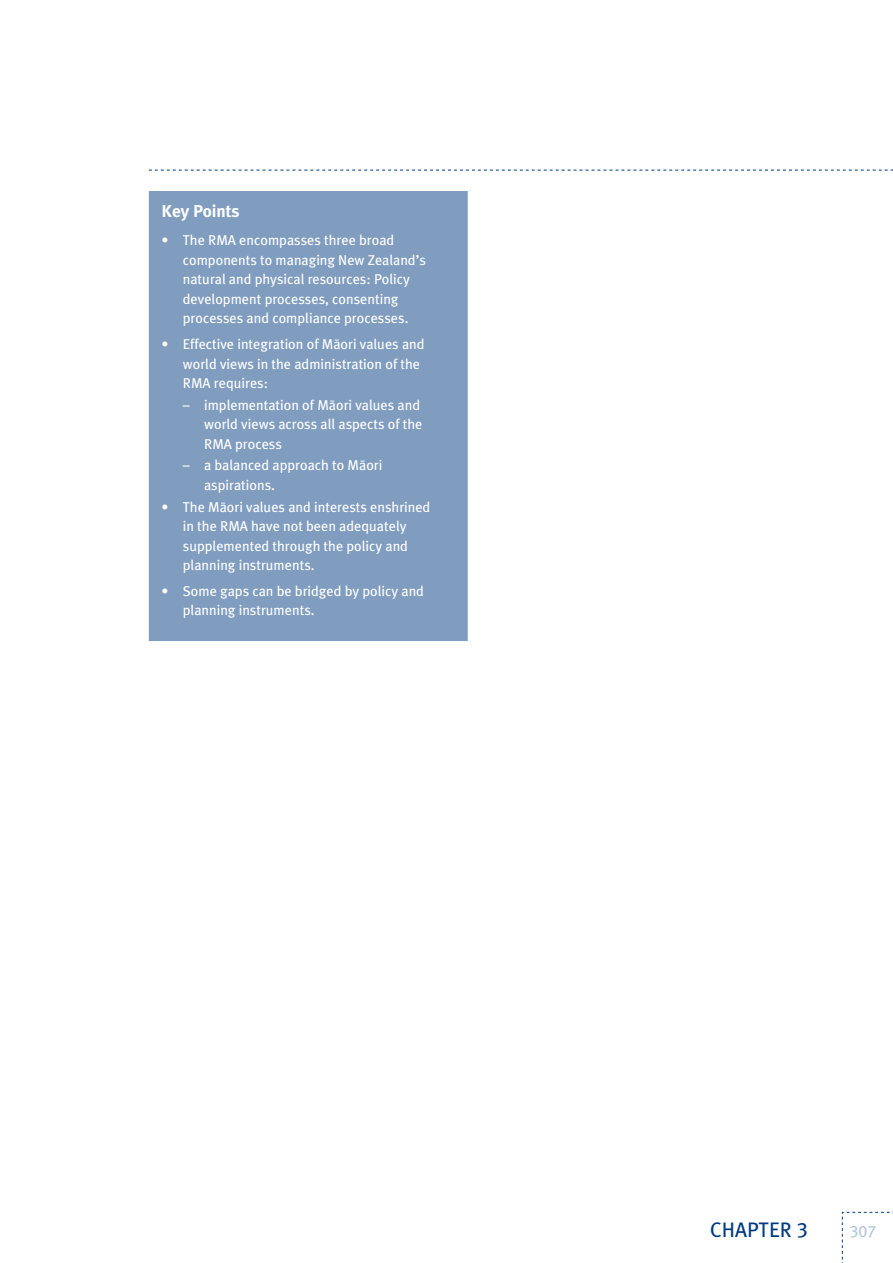
<style>
.page{position:relative;width:893px;height:1263px;background:#fff}
.page>*{position:absolute;margin:0;border:0;box-sizing:border-box;transform-origin:0 0}
.t1{font:21px "Meta Plus Book Maori";color:#013a81}
.t2{font:17.25px "Meta Plus Bold Maori";letter-spacing:-.005em;color:#fff}
.t3{font:16.5px "Meta Plus Book Maori";color:#b3c4d9}
.t4{font:14.25px/19.5px "Meta Plus Book Maori";color:#fff}
</style>
<div class="page">
<svg style="left:149px;top:170px;width:744px;height:1px"></svg>
<svg style="left:842px;top:1211px;width:51px;height:52px"></svg>
<div style="left:149px;top:191px;width:319px;height:450px;background:#809dc0"></div>
<p class="t2" style="left:162px;top:201px;width:80px">Key Points</p>
<p class="t4" style="left:183px;top:230px;width:245px;text-indent:-21px">• The RMA encompasses three broad components to managing New Zealand’s natural and physical resources: Policy development processes, consenting processes and compliance processes.</p>
<p class="t4" style="left:183px;top:334px;width:243px;text-indent:-21px">• Effective integration of Mäori values and world views in the administration of the<br>RMA requires:</p>
<p class="t4" style="left:204px;top:395px;width:220px;text-indent:-21px">– implementation of Mäori values and world views across all aspects of the<br>RMA process</p>
<p class="t4" style="left:204px;top:456px;width:180px;text-indent:-21px">– a balanced approach to Mäori aspirations.</p>
<p class="t4" style="left:183px;top:497px;width:249px;text-indent:-21px">• The Mäori values and interests enshrined in the RMA have not been adequately supplemented through the policy and planning instruments.</p>
<p class="t4" style="left:183px;top:581px;width:243px;text-indent:-21px">• Some gaps can be bridged by policy and planning instruments.</p>
<h1 class="t1" style="left:710px;top:1217px;width:24px">Chapter</h1>
<h1 class="t1" style="left:797px;top:1217px;width:13px">3</h1>
<p class="t3" style="left:850px;top:1221px;width:28px">307</p>
</div>
